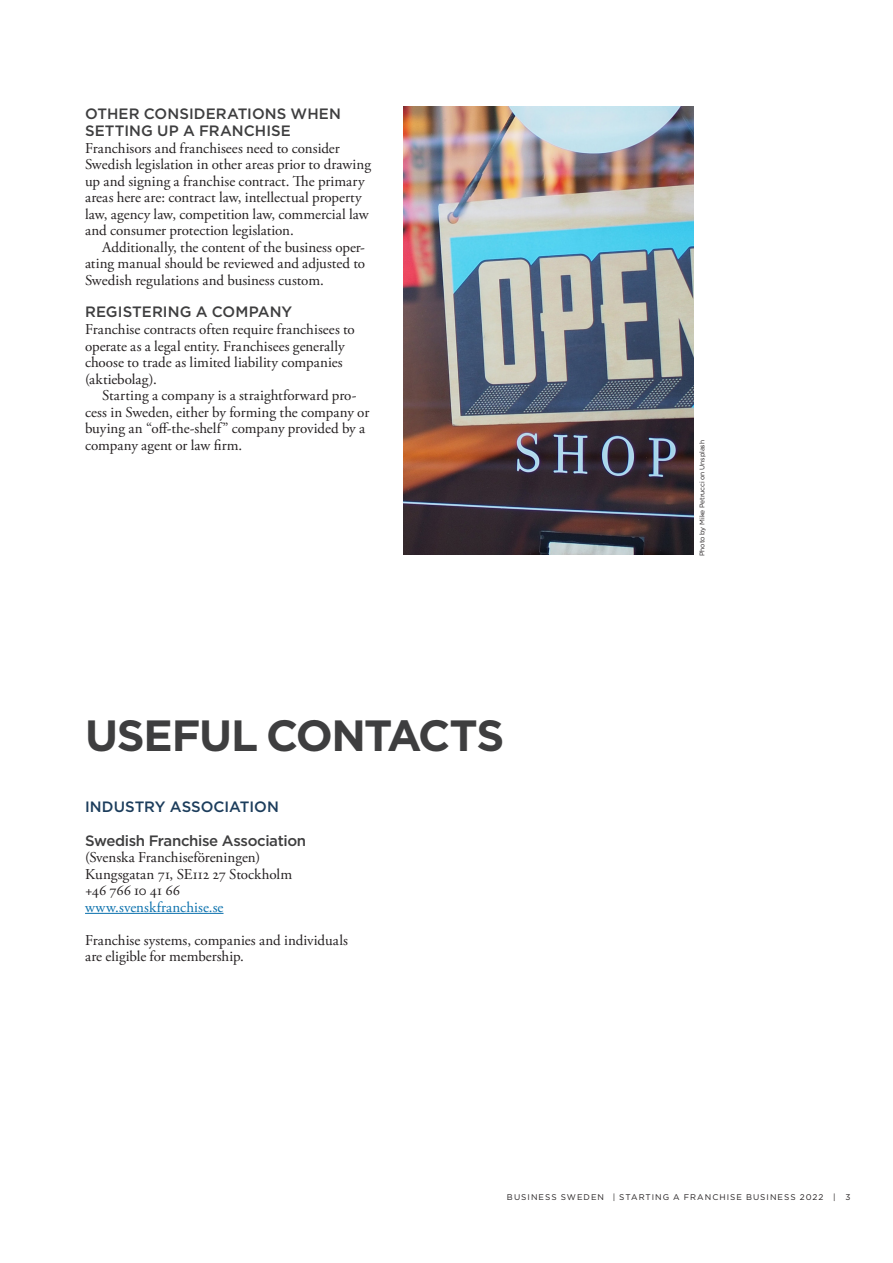
<style>
.page{position:relative;width:893px;height:1263px;background:#fff}
.page>*{position:absolute;margin:0;border:0;box-sizing:border-box;transform-origin:0 0}
.Rubrik_stor{font:700 43.65px "Gotham";letter-spacing:-.03em;color:#3e3e3f}
.Bröd{font:15px/16.5px "Adobe Garamond Pro";color:#231f20}
.Bröd_indrag{font:15px/16.5px "Adobe Garamond Pro";color:#231f20;text-align:justify}
.Rubrik_mellan{font:500 15px/16.5px "Gotham";letter-spacing:.005em;color:#3e3e3f}
.CASE{font:500 15px "Gotham";letter-spacing:-.025em;color:#3e3e3f}
.Bröd-2{font:15px "Adobe Garamond Pro";letter-spacing:.005em;color:#0b71ad}
.Rubrik_mellan-2{font:500 15px "Gotham";color:#1c3d5c}
.t1{font:8.25px "Gotham";letter-spacing:.125em;color:#231f20}
.Fotobyline__cia{font:6.75px "Gotham";letter-spacing:-.02em;color:#231f20}
</style>
<div class="page">
<img style="left:404px;top:106px;width:289px;height:449px">
<hr style="left:85px;top:913px;width:139px;height:1px;background:#0b71ad">
<p class="Rubrik_mellan" style="left:85px;top:105px;width:257px">OTHER CONSIDERATIONS WHEN<br>SETTING UP A FRANCHISE</p>
<p class="Bröd" style="left:85px;top:140px;width:288px">Franchisors and franchisees need to consider Swedish legislation in other areas prior to drawing up and signing a franchise contract. The primary areas here are: contract law, intellectual property law, agency law, competition law, commercial law and consumer protection legislation.</p>
<p class="Bröd_indrag" style="left:85px;top:239px;width:282px;text-indent:17px">Additionally, the content of the business oper&shy;ating manual should be reviewed and adjusted to Swedish regulations and business custom.</p>
<p class="Rubrik_mellan" style="left:85px;top:303px;width:209px">REGISTERING A COMPANY</p>
<p class="Bröd" style="left:85px;top:322px;width:271px">Franchise contracts often require franchisees to operate as a legal entity. Franchisees generally choose to trade as limited liability companies (aktiebolag).</p>
<p class="Bröd_indrag" style="left:85px;top:388px;width:286px;text-align:left;text-indent:17px">Starting a company is a straightforward pro&shy;cess in Sweden, either by forming the company or buying an “off-the-shelf” company provided by a company agent or law firm.</p>
<p class="Rubrik_stor" style="left:85px;top:707px;width:421px">USEFUL CONTACTS</p>
<p class="Rubrik_mellan-2" style="left:85px;top:797px;width:195px">INDUSTRY ASSOCIATION</p>
<p class="CASE" style="left:85px;top:831px;width:223px">Swedish Franchise Association</p>
<p class="Bröd" style="left:85px;top:850px;width:177px">(Svenska Franchiseföreningen)</p>
<p class="Bröd" style="left:85px;top:866px;width:209px">Kungsgatan 71, SE112 27 Stockholm</p>
<p class="Bröd" style="left:85px;top:883px;width:97px">+46 766 10 41 66</p>
<p class="Bröd-2" style="left:85px;top:898px;width:140px">www.svenskfranchise.se</p>
<p class="Bröd" style="left:85px;top:932px;width:264px">Franchise systems, companies and individuals are eligible for membership.</p>
<p class="Fotobyline__cia" style="left:698px;top:556px;width:117px;rotate:-90deg">Photo by Mike Petrucci on Unsplash</p>
<p class="t1" style="left:507px;top:1192px;width:345px">BUSINESS SWEDEN | STARTING A FRANCHISE BUSINESS 2022 | 3</p>
</div>
